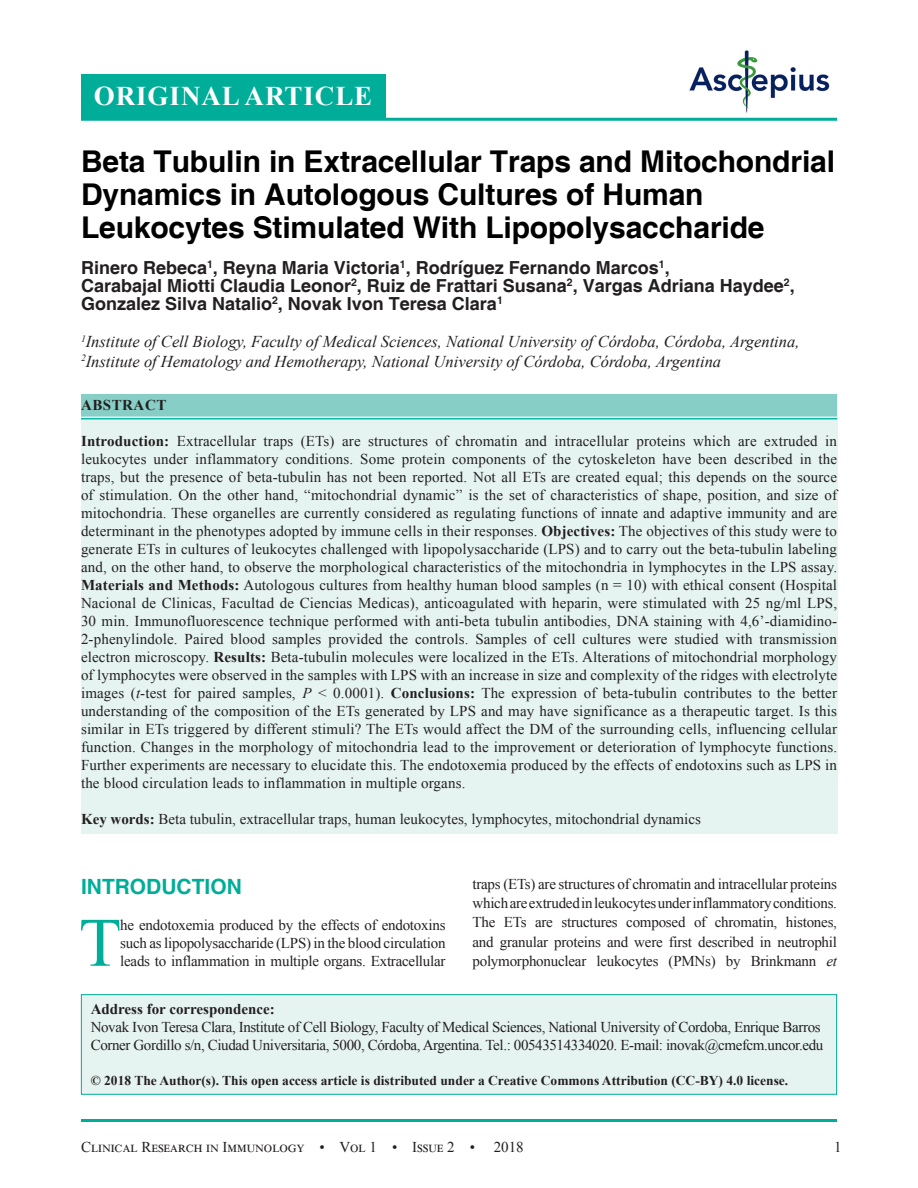
<style>
.page{position:relative;width:918px;height:1188px;background:#fff}
.page>*{position:absolute;margin:0;border:0;box-sizing:border-box;transform-origin:0 0}
.DROP_CAP_TX{font:69.3px "Times New Roman";color:#00ad98}
.AT{font:700 30px/33px "Helvetica";letter-spacing:-.005em;color:#000}
.AH{font:700 27px "Times New Roman";letter-spacing:.035em;color:#fff}
.t1{font:700 21px "Helvetica";color:#00ad98}
.AU{font:700 18px/18px "Helvetica";color:#231f20}
.AFF{font:italic 16.5px/19.5px "Times New Roman";color:#231f20}
.ABS{font:15px/18px "Times New Roman";letter-spacing:.01em;color:#231f20;text-align:justify}
.DROP_CAP_TX-2{font:15px/19.2px "Times New Roman";letter-spacing:-.015em;color:#231f20;text-align:justify}
.ADD{font:15px/18px "Times New Roman";letter-spacing:-.025em;color:#231f20}
.KWD{font:15px "Times New Roman";color:#231f20}
.ABS-2{font:15px "Times New Roman";letter-spacing:.03em;color:#231f20}
.ABSH{font:700 15px "Times New Roman";letter-spacing:.035em;color:#231f20}
.CR{font:700 13.5px "Times New Roman";color:#231f20}
.s1{font-weight:700}
.s2{font-style:italic}
</style>
<div class="page">
<hr style="left:81px;top:1119px;width:756px;height:3px;background:#00ad98">
<img style="left:689px;top:50px;width:141px;height:63px">
<hr style="left:81px;top:118px;width:756px;height:3px;background:#00ad98">
<div style="left:81px;top:394px;width:756px;height:439px;background:#e6f4f1"></div>
<div style="left:81px;top:394px;width:756px;height:22px;background:#87cfc6"></div>
<hr style="left:81px;top:418px;width:756px;height:1px;background:#0bb9a9">
<div style="left:81px;top:995px;width:756px;height:99px;background:#e6f4f1"></div>
<div style="left:81px;top:994px;width:756px;height:101px;border:1px solid #00ad98"></div>
<div style="left:81px;top:74px;width:304px;height:44px;background:#00ad98"></div>
<p class="AH" style="left:94px;top:77px;width:280px">ORIGINAL ARTICLE</p>
<p class="AT" style="left:81px;top:146px;width:756px">Beta Tubulin in Extracellular Traps and Mitochondrial<br>Dynamics in Autologous Cultures of Human<br>Leukocytes Stimulated With Lipopolysaccharide</p>
<p class="AU" style="left:81px;top:260px;width:715px">Rinero Rebeca<sup>1</sup>, Reyna Maria Victoria<sup>1</sup>, Rodríguez Fernando Marcos<sup>1</sup>,<br>Carabajal Miotti Claudia Leonor<sup>2</sup>, Ruiz de Frattari Susana<sup>2</sup>, Vargas Adriana Haydee<sup>2</sup>,<br>Gonzalez Silva Natalio<sup>2</sup>, Novak Ivon Teresa Clara<sup>1</sup></p>
<p class="AFF" style="left:81px;top:332px;width:720px"><sup>1</sup>Institute of Cell Biology, Faculty of Medical Sciences, National University of Córdoba, Córdoba, Argentina,<br><sup>2</sup>Institute of Hematology and Hemotherapy, National University of Córdoba, Córdoba, Argentina</p>
<p class="ABSH" style="left:81px;top:395px;width:87px">ABSTRACT</p>
<p class="ABS" style="left:81px;top:432px;width:758px"><span class="s1">Introduction:</span> Extracellular traps (ETs) are structures of chromatin and intracellular proteins which are extruded in leukocytes under inflammatory conditions. Some protein components of the cytoskeleton have been described in the traps, but the presence of beta-tubulin has not been reported. Not all ETs are created equal; this depends on the source of stimulation. On the other hand, “mitochondrial dynamic” is the set of characteristics of shape, position, and size of mitochondria. These organelles are currently considered as regulating functions of innate and adaptive immunity and are determinant in the phenotypes adopted by immune cells in their responses. <span class="s1">Objectives:</span> The objectives of this study were to generate ETs in cultures of leukocytes challenged with lipopolysaccharide (LPS) and to carry out the beta-tubulin labeling and, on the other hand, to observe the morphological characteristics of the mitochondria in lymphocytes in the LPS assay.<br><span class="s1">Materials and Methods:</span> Autologous cultures from healthy human blood samples (n = 10) with ethical consent (Hospital Nacional de Clinicas, Facultad de Ciencias Medicas), anticoagulated with heparin, were stimulated with 25 ng/ml LPS, 30 min. Immunofluorescence technique performed with anti-beta tubulin antibodies, DNA staining with 4,6’-diamidino-2-phenylindole. Paired blood samples provided the controls. Samples of cell cultures were studied with transmission electron microscopy. <span class="s1">Results:</span> Beta-tubulin molecules were localized in the ETs. Alterations of mitochondrial morphology of lymphocytes were observed in the samples with LPS with an increase in size and complexity of the ridges with electrolyte images (<span class="s2">t</span>-test for paired samples, <span class="s2">P</span> &lt; 0.0001). <span class="s1">Conclusions:</span> The expression of beta-tubulin contributes to the better understanding of the composition of the ETs generated by LPS and may have significance as a therapeutic target. Is this similar in ETs triggered by different stimuli? The ETs would affect the DM of the surrounding cells, influencing cellular function. Changes in the morphology of mitochondria lead to the improvement or deterioration of lymphocyte functions.<br>Further experiments are necessary to elucidate this. The endotoxemia produced by the effects of endotoxins such as LPS in the blood circulation leads to inflammation in multiple organs.</p>
<p class="KWD" style="left:81px;top:809px;width:621px"><span class="s1">Key words:</span> Beta tubulin, extracellular traps, human leukocytes, lymphocytes, mitochondrial dynamics</p>
<h1 class="t1" style="left:81px;top:874px;width:162px">INTRODUCTION</h1>
<p class="DROP_CAP_TX" style="left:79px;top:894px;width:44px">T</p>
<p class="DROP_CAP_TX-2" style="left:120px;top:915px;width:327px;line-height:18px">he endotoxemia produced by the effects of endotoxins such as lipopolysaccharide (LPS) in the blood circulation leads to inflammation in multiple organs. Extracellular</p>
<p class="DROP_CAP_TX-2" style="left:472px;top:874px;width:366px">traps (ETs) are structures of chromatin and intracellular proteins which are extruded in leukocytes under inflammatory conditions.<br>The ETs are structures composed of chromatin, histones, and granular proteins and were first described in neutrophil polymorphonuclear leukocytes (PMNs) by Brinkmann <span class="s2">et</span></p>
<p class="ADD" style="left:91px;top:1000px;width:734px"><span class="s1">Address for correspondence:<br></span>Novak Ivon Teresa Clara, Institute of Cell Biology, Faculty of Medical Sciences, National University of Cordoba, Enrique Barros<br>Corner Gordillo s/n, Ciudad Universitaria, 5000, Córdoba, Argentina. Tel.: 00543514334020. E-mail: inovak@cmefcm.uncor.edu</p>
<p class="CR" style="left:91px;top:1071px;width:699px">© 2018 The Author(s). This open access article is distributed under a Creative Commons Attribution (CC-BY) 4.0 license.</p>
<p class="ABS-2" style="left:81px;top:1136px;width:396px">Clinical Research in Immunology • Vol 1 • Issue 2 •</p>
<p class="ABS" style="left:494px;top:1137px;width:31px">2018</p>
<p class="ABS" style="left:834px;top:1137px;width:9px">1</p>
</div>
